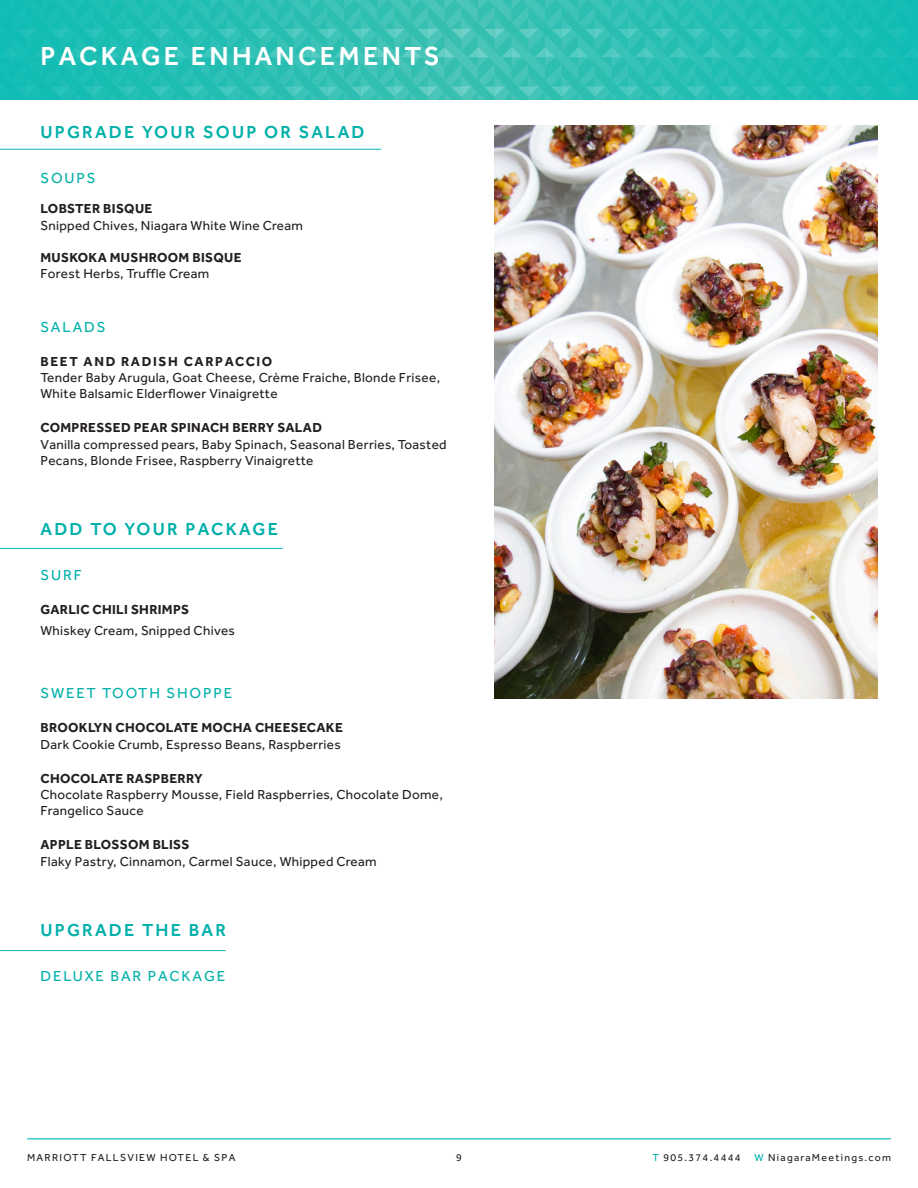
<style>
.page{position:relative;width:918px;height:1188px;background:#fff}
.page>*{position:absolute;margin:0;border:0;box-sizing:border-box;transform-origin:0 0}
.Interior_Page_Header{font:500 27px "Effra";letter-spacing:.125em;color:#fff}
.Interior_Page_Subhead_Green{font:500 18px "Effra";letter-spacing:.125em;color:#00b0a9}
.Interior_Page_Subhead_Green-2{font:15px "Effra";letter-spacing:.125em;color:#00b0a9}
.Interior_Page_Body_Copy_Last_Line{font:13.5px/16.2px "Effra";letter-spacing:.025em;color:#231f20}
.Interior_Page_Subhead_Green-3{font:700 13.5px "Effra";letter-spacing:.025em;color:#231f20}
.Interior_Page_Subhead_Green-4{font:13.5px "Effra";letter-spacing:.025em;color:#231f20}
.Interior_Page_Subhead_Green-5{font:700 13.5px "Effra";letter-spacing:.125em;color:#231f20}
.Interior_Page_Subhead_Black_9pt{font:10.5px "Effra";letter-spacing:.125em;color:#231f20}
.s1{color:#00b0a9}
</style>
<div class="page">
<svg style="left:0;top:0;width:918px;height:99px;background:#2bc0b5"></svg>
<hr style="left:0;top:149px;width:381px;height:1px;background:#00bbb5">
<hr style="left:0;top:548px;width:283px;height:1px;background:#00bbb5">
<hr style="left:0;top:950px;width:226px;height:1px;background:#00bbb5">
<hr style="left:27px;top:1138px;width:864px;height:1px;background:#00bbb5">
<img style="left:495px;top:125px;width:383px;height:574px">
<p class="Interior_Page_Header" style="left:40px;top:40px;width:401px">PACKAGE ENHANCEMENTS</p>
<p class="Interior_Page_Subhead_Green" style="left:40px;top:121px;width:326px">UPGRADE YOUR SOUP OR SALAD</p>
<p class="Interior_Page_Subhead_Green-2" style="left:40px;top:169px;width:57px">SOUPS</p>
<p class="Interior_Page_Subhead_Green-3" style="left:40px;top:201px;width:113px">LOBSTER BISQUE</p>
<p class="Interior_Page_Subhead_Green-4" style="left:40px;top:217px;width:264px">Snipped Chives, Niagara White Wine Cream</p>
<p class="Interior_Page_Subhead_Green-3" style="left:40px;top:249px;width:203px">MUSKOKA MUSHROOM BISQUE</p>
<p class="Interior_Page_Body_Copy_Last_Line" style="left:40px;top:265px;width:170px">Forest Herbs, Truffle Cream</p>
<p class="Interior_Page_Subhead_Green-2" style="left:40px;top:318px;width:66px">SALADS</p>
<p class="Interior_Page_Subhead_Green-5" style="left:40px;top:353px;width:233px">BEET AND RADISH CARPACCIO</p>
<p class="Interior_Page_Body_Copy_Last_Line" style="left:40px;top:369px;width:401px">Tender Baby Arugula, Goat Cheese, Crème Fraiche, Blonde Frisee,<br>White Balsamic Elderflower Vinaigrette</p>
<p class="Interior_Page_Subhead_Green-3" style="left:40px;top:420px;width:283px">COMPRESSED PEAR SPINACH BERRY SALAD</p>
<p class="Interior_Page_Body_Copy_Last_Line" style="left:40px;top:436px;width:408px">Vanilla compressed pears, Baby Spinach, Seasonal Berries, Toasted<br>Pecans, Blonde Frisee, Raspberry Vinaigrette</p>
<p class="Interior_Page_Subhead_Green" style="left:40px;top:518px;width:239px">ADD TO YOUR PACKAGE</p>
<p class="Interior_Page_Subhead_Green-2" style="left:40px;top:566px;width:43px">SURF</p>
<p class="Interior_Page_Subhead_Green-3" style="left:40px;top:601px;width:150px">GARLIC CHILI SHRIMPS</p>
<p class="Interior_Page_Body_Copy_Last_Line" style="left:40px;top:622px;width:196px">Whiskey Cream, Snipped Chives</p>
<p class="Interior_Page_Subhead_Green-2" style="left:40px;top:684px;width:193px">SWEET TOOTH SHOPPE</p>
<p class="Interior_Page_Subhead_Green-3" style="left:40px;top:720px;width:304px">BROOKLYN CHOCOLATE MOCHA CHEESECAKE</p>
<p class="Interior_Page_Body_Copy_Last_Line" style="left:40px;top:736px;width:302px">Dark Cookie Crumb, Espresso Beans, Raspberries</p>
<p class="Interior_Page_Subhead_Green-3" style="left:40px;top:770px;width:164px">CHOCOLATE RASPBERRY</p>
<p class="Interior_Page_Body_Copy_Last_Line" style="left:40px;top:786px;width:404px">Chocolate Raspberry Mousse, Field Raspberries, Chocolate Dome,<br>Frangelico Sauce</p>
<p class="Interior_Page_Subhead_Green-3" style="left:40px;top:837px;width:150px">APPLE BLOSSOM BLISS</p>
<p class="Interior_Page_Body_Copy_Last_Line" style="left:40px;top:853px;width:338px">Flaky Pastry, Cinnamon, Carmel Sauce, Whipped Cream</p>
<p class="Interior_Page_Subhead_Green" style="left:40px;top:919px;width:187px">UPGRADE THE BAR</p>
<p class="Interior_Page_Subhead_Green-2" style="left:40px;top:967px;width:186px">DELUXE BAR PACKAGE</p>
<p class="Interior_Page_Subhead_Black_9pt" style="left:27px;top:1151px;width:210px">MARRIOTT FALLSVIEW HOTEL &amp; SPA</p>
<p class="Interior_Page_Subhead_Black_9pt" style="left:456px;top:1151px;width:7px">9</p>
<p class="Interior_Page_Subhead_Black_9pt" style="left:653px;top:1151px;width:89px"><span class="s1">T</span> 905.374.4444</p>
<p class="Interior_Page_Subhead_Black_9pt" style="left:754px;top:1151px;width:138px"><span class="s1">W</span> NiagaraMeetings.com</p>
</div>
